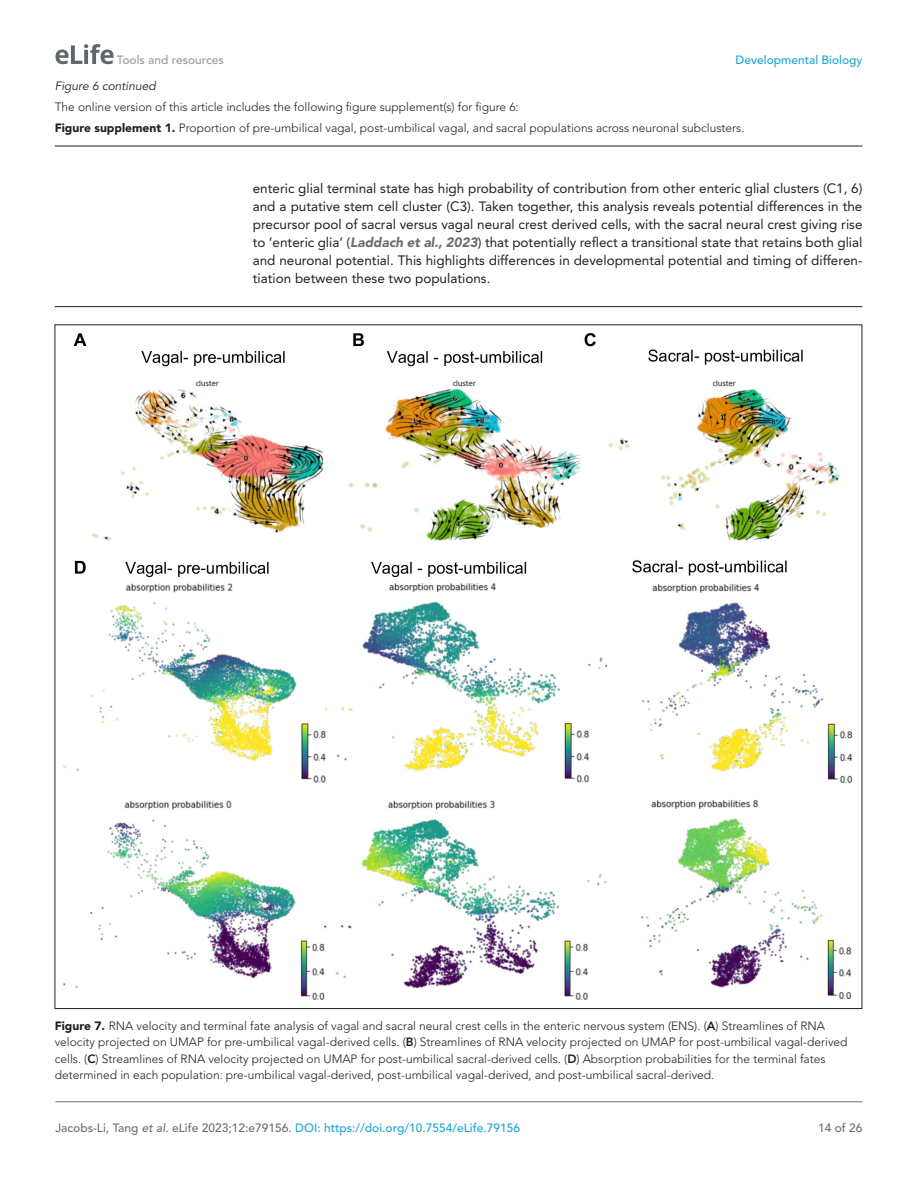
<style>
.page{position:relative;width:918px;height:1188px;background:#fff}
.page>*{position:absolute;margin:0;border:0;box-sizing:border-box;transform-origin:0 0}
.t1{font:13.5px/18px "Avenir LT Std";color:#231f20;text-align:justify}
.t2{font:300 12px/16.5px "Avenir LT Std";color:#231f20}
.t3{font:500 12px "Avenir LT Std";color:#1ea4d7}
.t4{font:500 12px "Avenir LT Std";color:#9a9a9a}
.t5{font:italic 12px "Avenir LT Std";color:#231f20}
.t6{font:500 12px "Avenir LT Std";color:#6e6e70}
.s1{font-weight:900}
.s2{font-weight:900;font-style:italic;color:#6e6e70}
.s3{font-weight:800}
.s4{color:#6e6e70}
.s5{font-style:italic;color:#6e6e70}
</style>
<div class="page">
<svg style="left:56px;top:44px;width:58px;height:20px"></svg>
<hr style="left:56px;top:1101px;width:806px;height:1px;background:#6e6e70">
<hr style="left:55px;top:146px;width:807px;height:1px;background:#231f20">
<hr style="left:55px;top:306px;width:807px;height:1px;background:#231f20">
<img style="left:64px;top:334px;width:789px;height:666px">
<p class="t4" style="left:117px;top:53px;width:108px">Tools and resources</p>
<p class="t3" style="left:736px;top:53px;width:128px">Developmental Biology</p>
<p class="t5" style="left:55px;top:79px;width:103px">Figure 6 continued</p>
<p class="t2" style="left:55px;top:97px;width:691px;line-height:21px">The online version of this article includes the following figure supplement(s) for figure 6:<br><span class="s1">Figure supplement 1.</span> Proportion of pre-umbilical vagal, post-umbilical vagal, and sacral populations across neuronal subclusters.</p>
<p class="t1" style="left:253px;top:179px;width:611px">enteric glial terminal state has high probability of contribution from other enteric glial clusters (C1, 6) and a putative stem cell cluster (C3). Taken together, this analysis reveals potential differences in the precursor pool of sacral versus vagal neural crest derived cells, with the sacral neural crest giving rise to ‘enteric glia’ (<span class="s2">Laddach et al., 2023</span>) that potentially reflect a transitional state that retains both glial and neuronal potential. This highlights differences in developmental potential and timing of differen&shy;tiation between these two populations.</p>
<p class="t2" style="left:55px;top:1017px;width:794px"><span class="s1">Figure 7.</span> RNA velocity and terminal fate analysis of vagal and sacral neural crest cells in the enteric nervous system (ENS). (<span class="s3">A</span>) Streamlines of RNA velocity projected on UMAP for pre-umbilical vagal-derived cells. (<span class="s3">B</span>) Streamlines of RNA velocity projected on UMAP for post-umbilical vagal-derived cells. (<span class="s3">C</span>) Streamlines of RNA velocity projected on UMAP for post-umbilical sacral-derived cells. (<span class="s3">D</span>) Absorption probabilities for the terminal fates determined in each population: pre-umbilical vagal-derived, post-umbilical vagal-derived, and post-umbilical sacral-derived.</p>
<p class="t3" style="left:56px;top:1121px;width:466px"><span class="s4">Jacobs-Li, Tang</span> <span class="s5">et al</span><span class="s4">. eLife 2023;12:e79156.</span> DOI: https://doi.org/10.7554/eLife.79156</p>
<p class="t6" style="left:818px;top:1121px;width:46px">14 of 26</p>
</div>
